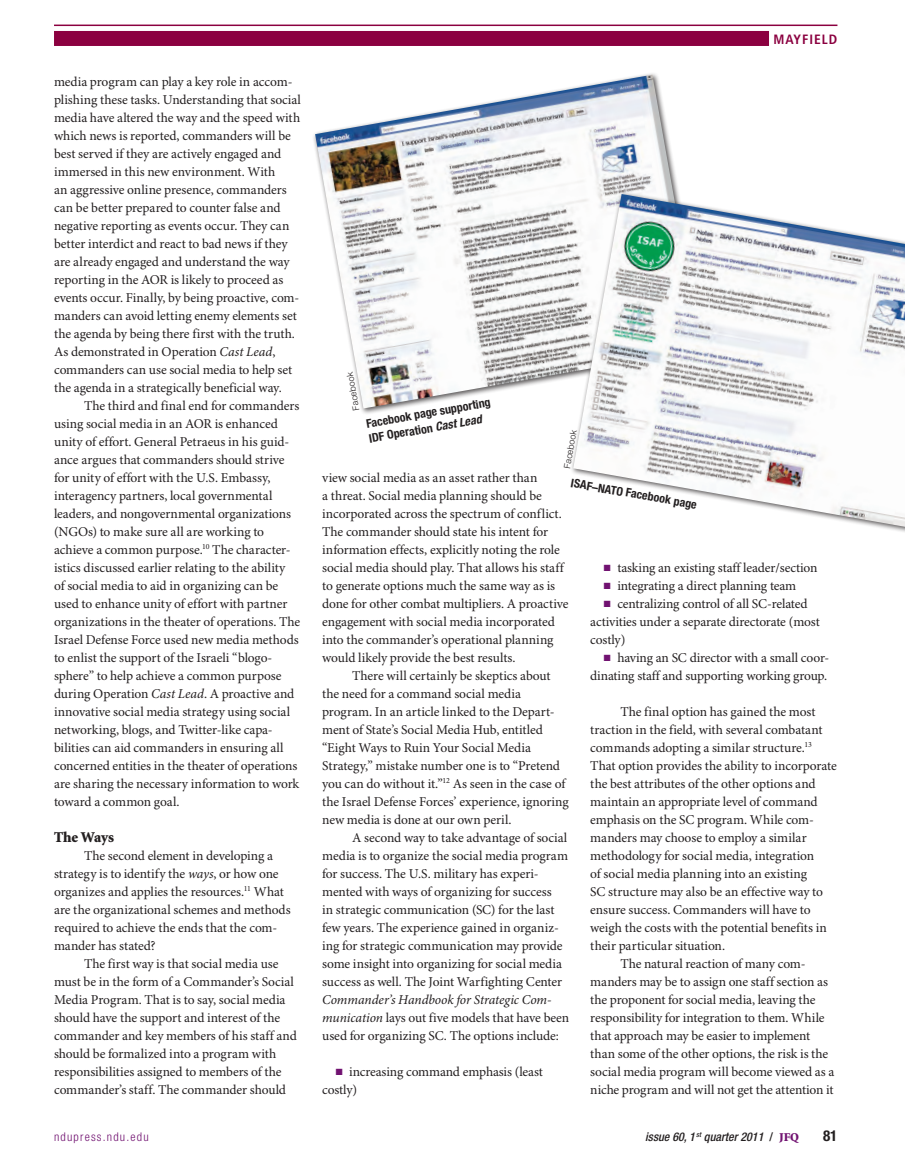
<style>
.page{position:relative;width:905px;height:1175px;background:#fff}
.page>*{position:absolute;margin:0;border:0;box-sizing:border-box;transform-origin:0 0}
.t1{font:900 15px "Minion Std";letter-spacing:-.02em;color:#231f20}
.t2{font:700 condensed 15px "Helvetica Neue LT Std";color:#231f20}
.t3{font:13.5px/18px "Minion Pro";letter-spacing:-.005em;color:#231f20}
.t4{font:700 condensed 13.5px "Frutiger LT Std";letter-spacing:.075em;color:#8b0040}
.t5{font:700 condensed 12px/15px "Helvetica Neue LT Std";color:#231f20}
.t6{font:italic 500 condensed 12px "Helvetica Neue LT Std";color:#231f20}
.t7{font:300 condensed 12px "Helvetica Neue LT Std";letter-spacing:.1em;color:#711271}
.t8{font:300 9px "Helvetica Neue LT Std";color:#231f20}
.t9{font:9px "Zapf Dingbats ITC";color:#711271}
.s1{font-style:italic}
.s2{color:#711271}
.s3{font-style:normal}
.s4{font-family:"Minion Std";font-weight:900;font-style:normal;font-stretch:normal;color:#711271}
</style>
<div class="page">
<hr style="left:54px;top:25px;width:783px;height:1px;background:#8b0040">
<div style="left:54px;top:31px;width:715px;height:15px;background:#8b0040"></div>
<img style="left:315px;top:75px;width:363px;height:333px">
<div style="left:570px;top:190px;width:334px;height:345px;background:#231f20;opacity:.75"></div>
<img style="left:573px;top:194px;width:331px;height:333px">
<p class="t3" style="left:54px;top:73px;width:248px">media program can play a key role in accom&shy;plishing these tasks. Understanding that social media have altered the way and the speed with which news is reported, commanders will be best served if they are actively engaged and immersed in this new environment. With<br>an aggressive online presence, commanders can be better prepared to counter false and negative reporting as events occur. They can better interdict and react to bad news if they are already engaged and understand the way reporting in the AOR is likely to proceed as events occur. Finally, by being proactive, com&shy;manders can avoid letting enemy elements set the agenda by being there first with the truth.<br>As demonstrated in Operation <span class="s1">Cast Lead</span>, commanders can use social media to help set the agenda in a strategically beneficial way.</p>
<p class="t3" style="left:54px;top:397px;width:248px;text-indent:30px">The third and final end for commanders using social media in an AOR is enhanced unity of effort. General Petraeus in his guid&shy;ance argues that commanders should strive for unity of effort with the U.S. Embassy, interagency partners, local governmental leaders, and nongovernmental organizations (NGOs) to make sure all are working to achieve a common purpose.<sup>10</sup> The character&shy;istics discussed earlier relating to the ability<br>of social media to aid in organizing can be used to enhance unity of effort with partner organizations in the theater of operations. The Israel Defense Force used new media methods to enlist the support of the Israeli “blogo&shy;sphere” to help achieve a common purpose during Operation <span class="s1">Cast Lead</span>. A proactive and innovative social media strategy using social networking, blogs, and Twitter-like capa&shy;bilities can aid commanders in ensuring all concerned entities in the theater of operations are sharing the necessary information to work toward a common goal.</p>
<p class="t1" style="left:54px;top:829px;width:61px">The Ways</p>
<p class="t3" style="left:54px;top:847px;width:238px;text-indent:30px">The second element in developing a strategy is to identify the <span class="s1">ways</span>, or how one organizes and applies the resources.<sup>11</sup> What are the organizational schemes and methods required to achieve the ends that the com&shy;mander has stated?</p>
<p class="t3" style="left:54px;top:955px;width:244px;text-indent:30px">The first way is that social media use must be in the form of a Commander’s Social Media Program. That is to say, social media should have the support and interest of the commander and key members of his staff and should be formalized into a program with responsibilities assigned to members of the commander’s staff. The commander should</p>
<p class="t4" style="left:773px;top:31px;width:66px">MAYFIELD</p>
<p class="t8" style="left:351px;top:411px;width:40px;rotate:-100deg">Facebook</p>
<p class="t5" style="left:365px;top:416px;width:127px;rotate:-10deg">Facebook page supporting<br>IDF Operation <span class="s1">Cast Lead</span></p>
<p class="t8" style="left:561px;top:467px;width:40px;rotate:-80deg">Facebook</p>
<p class="t5" style="left:572px;top:475px;width:129px;rotate:10deg">ISAF–NATO Facebook page</p>
<p class="t3" style="left:322px;top:469px;width:248px">view social media as an asset rather than<br>a threat. Social media planning should be incorporated across the spectrum of conflict.<br>The commander should state his intent for information effects, explicitly noting the role social media should play. That allows his staff to generate options much the same way as is done for other combat multipliers. A proactive engagement with social media incorporated into the commander’s operational planning would likely provide the best results.</p>
<p class="t3" style="left:322px;top:667px;width:248px;text-indent:30px">There will certainly be skeptics about the need for a command social media program. In an article linked to the Depart&shy;ment of State’s Social Media Hub, entitled “Eight Ways to Ruin Your Social Media Strategy,” mistake number one is to “Pretend you can do without it.”<sup>12</sup> As seen in the case of the Israel Defense Forces’ experience, ignoring new media is done at our own peril.</p>
<p class="t3" style="left:322px;top:829px;width:247px;text-indent:30px">A second way to take advantage of social media is to organize the social media program for success. The U.S. military has experi&shy;mented with ways of organizing for success<br>in strategic communication (SC) for the last few years. The experience gained in organiz&shy;ing for strategic communication may provide some insight into organizing for social media success as well. The Joint Warfighting Center</p>
<p class="t3" style="left:322px;top:991px;width:248px"><span class="s1">Commander’s Handbook for Strategic Com&shy;munication</span> lays out five models that have been used for organizing SC. The options include:</p>
<p class="t9" style="left:342px;top:1067px;width:4px">■</p>
<p class="t3" style="left:604px;top:559px;width:215px"><span class="s2">■</span> tasking an existing staff leader/section</p>
<p class="t9" style="left:610px;top:581px;width:4px">■</p>
<p class="t9" style="left:610px;top:563px;width:4px">■</p>
<p class="t3" style="left:604px;top:577px;width:194px"><span class="s2">■</span> integrating a direct planning team</p>
<p class="t9" style="left:610px;top:599px;width:4px">■</p>
<p class="t3" style="left:590px;top:595px;width:231px;text-indent:14px"><span class="s2">■</span> centralizing control of all SC-related activities under a separate directorate (most costly)</p>
<p class="t9" style="left:610px;top:653px;width:4px">■</p>
<p class="t3" style="left:590px;top:649px;width:240px;text-align:right"><span class="s2">■</span> having an SC director with a small coor&shy;dinating staff and supporting working group.</p>
<p class="t3" style="left:620px;top:703px;width:197px">The final option has gained the most</p>
<p class="t3" style="left:590px;top:721px;width:234px">traction in the field, with several combatant</p>
<p class="t3" style="left:590px;top:739px;width:223px">commands adopting a similar structure.<sup>13</sup></p>
<p class="t3" style="left:590px;top:757px;width:248px">That option provides the ability to incorporate</p>
<p class="t3" style="left:590px;top:775px;width:227px">the best attributes of the other options and</p>
<p class="t3" style="left:590px;top:793px;width:229px">maintain an appropriate level of command</p>
<p class="t3" style="left:590px;top:811px;width:225px">emphasis on the SC program. While com-</p>
<p class="t3" style="left:590px;top:829px;width:218px">manders may choose to employ a similar</p>
<p class="t3" style="left:590px;top:847px;width:225px">methodology for social media, integration</p>
<p class="t3" style="left:590px;top:865px;width:218px">of social media planning into an existing</p>
<p class="t3" style="left:590px;top:883px;width:234px">SC structure may also be an effective way to</p>
<p class="t3" style="left:590px;top:901px;width:222px">ensure success. Commanders will have to</p>
<p class="t3" style="left:590px;top:919px;width:238px">weigh the costs with the potential benefits in</p>
<p class="t3" style="left:590px;top:937px;width:136px">their particular situation.</p>
<p class="t3" style="left:620px;top:955px;width:187px">The natural reaction of many com-</p>
<p class="t3" style="left:590px;top:973px;width:239px">manders may be to assign one staff section as</p>
<p class="t3" style="left:590px;top:991px;width:227px">the proponent for social media, leaving the</p>
<p class="t3" style="left:590px;top:1009px;width:236px">responsibility for integration to them. While</p>
<p class="t3" style="left:590px;top:1027px;width:221px">that approach may be easier to implement</p>
<p class="t3" style="left:590px;top:1045px;width:239px">than some of the other options, the risk is the</p>
<p class="t3" style="left:590px;top:1063px;width:245px">social media program will become viewed as a</p>
<p class="t3" style="left:590px;top:1081px;width:245px">niche program and will not get the attention it</p>
<p class="t3" style="left:322px;top:1063px;width:222px;text-indent:14px"><span class="s2">■</span> increasing command emphasis (least costly)</p>
<p class="t7" style="left:54px;top:1129px;width:96px">ndupress.ndu.edu</p>
<p class="t6" style="left:645px;top:1129px;width:155px">issue 60, 1 <sup>st</sup> quarter 2011 <span class="s3">/</span> <span class="s4">JFQ</span></p>
<p class="t2" style="left:823px;top:1126px;width:16px">81</p>
</div>
